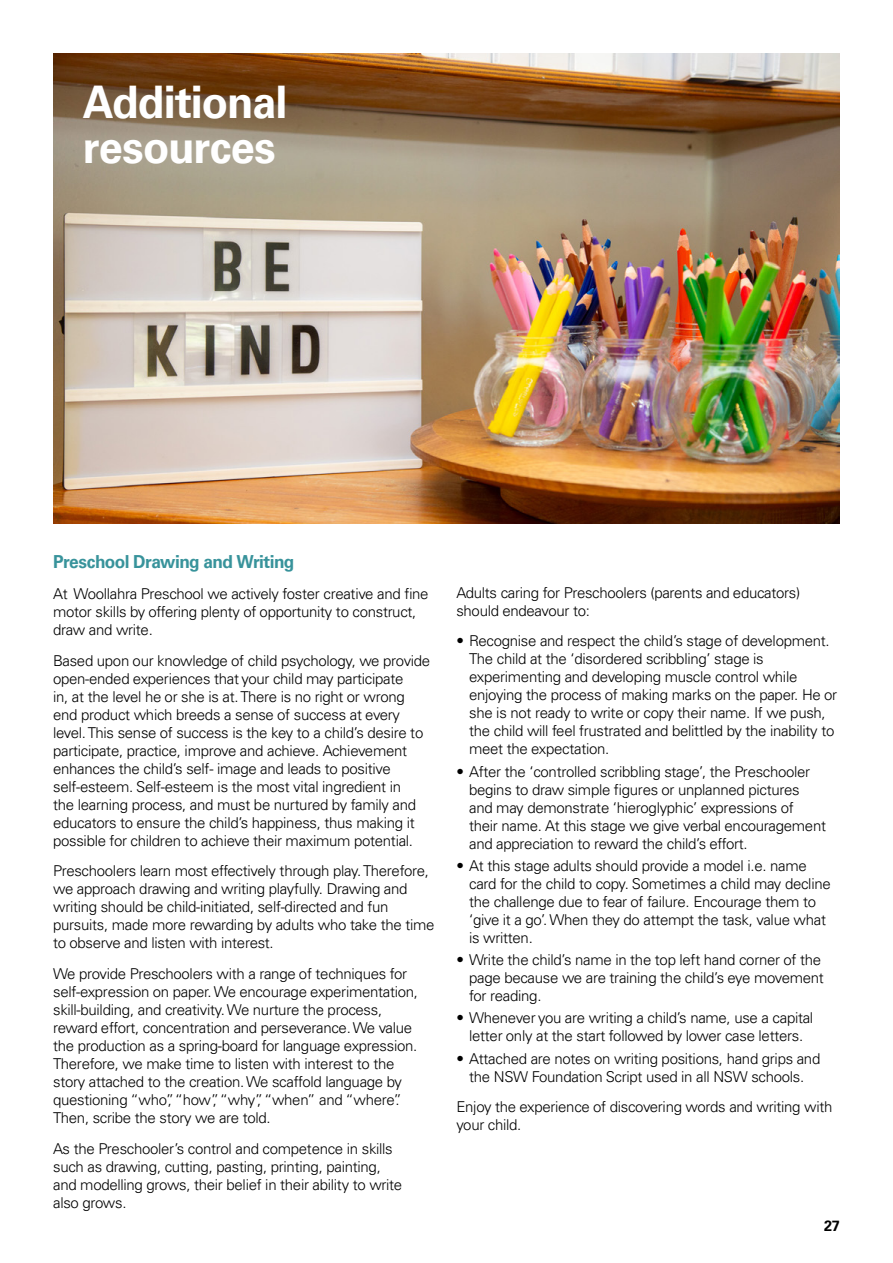
<style>
.page{position:relative;width:893px;height:1263px;background:#fff}
.page>*{position:absolute;margin:0;border:0;box-sizing:border-box;transform-origin:0 0}
.t1{font:700 45px/45px "Univers LT Pro 65";letter-spacing:-.02em;color:#fff;scale:.96 1}
.t2{font:700 18px "Univers LT Pro 65";letter-spacing:-.03em;color:#38939b;scale:.96 1}
.t3{font:300 15px/18px "Univers LT Pro 45";letter-spacing:-.02em;color:#000}
.t4{font:700 15px "Univers LT Pro 65";color:#000;scale:.96 1}
</style>
<div class="page">
<img style="left:53px;top:53px;width:786px;height:470px">
<h1 class="t1" style="left:83px;top:77px;width:214px">Additional resources</h1>
<p class="t2" style="left:53px;top:549px;width:253px">Preschool Drawing and Writing</p>
<p class="t3" style="left:53px;top:584px;width:377px">At Woollahra Preschool we actively foster creative and fine motor skills by offering plenty of opportunity to construct, draw and write.</p>
<p class="t3" style="left:53px;top:651px;width:379px">Based upon our knowledge of child psychology, we provide open-ended experiences that your child may participate<br>in, at the level he or she is at. There is no right or wrong end product which breeds a sense of success at every level. This sense of success is the key to a child’s desire to participate, practice, improve and achieve. Achievement enhances the child’s self- image and leads to positive self-esteem. Self-esteem is the most vital ingredient in<br>the learning process, and must be nurtured by family and educators to ensure the child’s happiness, thus making it possible for children to achieve their maximum potential.</p>
<p class="t3" style="left:53px;top:861px;width:383px">Preschoolers learn most effectively through play. Therefore, we approach drawing and writing playfully. Drawing and writing should be child-initiated, self-directed and fun pursuits, made more rewarding by adults who take the time to observe and listen with interest.</p>
<p class="t3" style="left:53px;top:964px;width:366px">We provide Preschoolers with a range of techniques for self-expression on paper. We encourage experimentation, skill-building, and creativity. We nurture the process, reward effort, concentration and perseverance. We value the production as a spring-board for language expression.<br>Therefore, we make time to listen with interest to the story attached to the creation. We scaffold language by questioning “who”, “how”, “why”, “when” and “where”.<br>Then, scribe the story we are told.</p>
<p class="t3" style="left:53px;top:1139px;width:351px">As the Preschooler’s control and competence in skills such as drawing, cutting, pasting, printing, painting, and modelling grows, their belief in their ability to write also grows.</p>
<p class="t3" style="left:456px;top:583px;width:345px">Adults caring for Preschoolers (parents and educators) should endeavour to:</p>
<p class="t3" style="left:469px;top:632px;width:370px;text-indent:-13px">• Recognise and respect the child’s stage of development.<br>The child at the ‘disordered scribbling’ stage is experimenting and developing muscle control while enjoying the process of making marks on the paper. He or she is not ready to write or copy their name. If we push, the child will feel frustrated and belittled by the inability to meet the expectation.</p>
<p class="t3" style="left:469px;top:762px;width:358px;text-indent:-13px">• After the ‘controlled scribbling stage’, the Preschooler begins to draw simple figures or unplanned pictures and may demonstrate ‘hieroglyphic’ expressions of their name. At this stage we give verbal encouragement and appreciation to reward the child’s effort.</p>
<p class="t3" style="left:469px;top:856px;width:363px;text-indent:-13px">• At this stage adults should provide a model i.e. name card for the child to copy. Sometimes a child may decline the challenge due to fear of failure. Encourage them to ‘give it a go’. When they do attempt the task, value what is written.</p>
<p class="t3" style="left:469px;top:950px;width:356px;text-indent:-13px">• Write the child’s name in the top left hand corner of the page because we are training the child’s eye movement for reading.</p>
<p class="t3" style="left:456px;top:1009px;width:358px;text-align:center">• Whenever you are writing a child’s name, use a capital letter only at the start followed by lower case letters.</p>
<p class="t3" style="left:456px;top:1049px;width:365px;text-align:center">• Attached are notes on writing positions, hand grips and the NSW Foundation Script used in all NSW schools.</p>
<p class="t3" style="left:456px;top:1098px;width:377px">Enjoy the experience of discovering words and writing with your child.</p>
<p class="t4" style="left:824px;top:1215px;width:18px">27</p>
</div>
